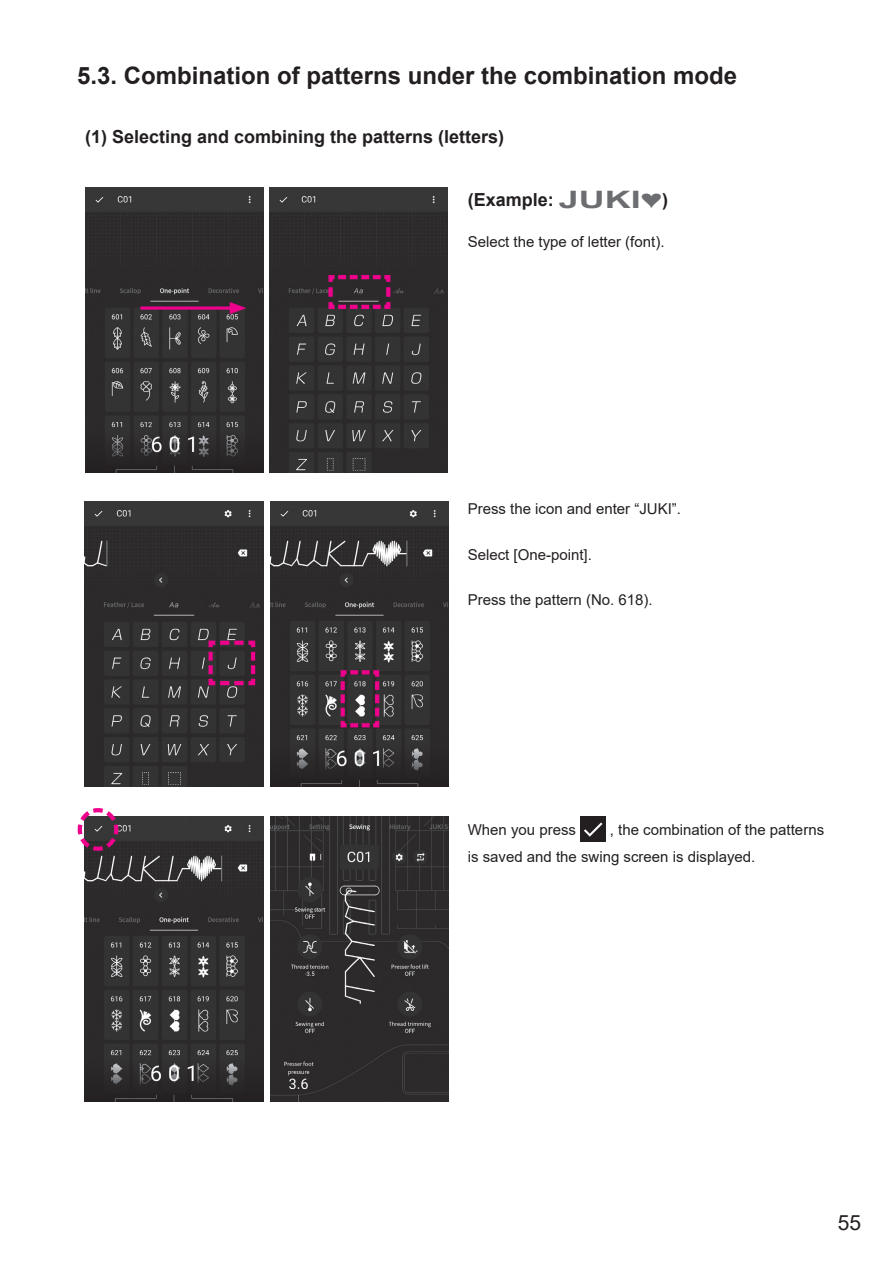
<style>
.page{position:relative;width:893px;height:1263px;background:#fff}
.page>*{position:absolute;margin:0;border:0;box-sizing:border-box;transform-origin:0 0}
.t1{font:700 24px "Arial";color:#231f20}
.t2{font:21px "Arial";color:#231f20}
.t3{font:700 18px "Arial";color:#231f20}
.t4{font:15px/27.8px "Arial";color:#231f20}
.s1{font-size:24px;color:#6c6d70}
</style>
<div class="page">
<img style="left:270px;top:187px;width:178px;height:285px">
<img style="left:85px;top:187px;width:178px;height:285px">
<svg style="left:140px;top:306px;width:90px;height:4px"></svg>
<svg style="left:230px;top:302px;width:16px;height:12px"></svg>
<svg style="left:326px;top:273px;width:67px;height:38px;background:#552541"></svg>
<div style="left:580px;top:816px;width:26px;height:26px;background:#231f20"></div>
<svg style="left:584px;top:822px;width:18px;height:15px"></svg>
<img style="left:270px;top:816px;width:179px;height:285px">
<img style="left:85px;top:816px;width:178px;height:285px">
<img style="left:270px;top:502px;width:179px;height:284px">
<img style="left:85px;top:502px;width:178px;height:284px">
<svg style="left:338px;top:668px;width:43px;height:61px;background:#61344f"></svg>
<svg style="left:206px;top:638px;width:51px;height:49px;background:#552843"></svg>
<svg style="left:77px;top:808px;width:43px;height:45px"></svg>
<h1 class="t1" style="left:77px;top:59px;width:662px">5.3. Combination of patterns under the combination mode</h1>
<p class="t3" style="left:85px;top:124px;width:421px">(1) Selecting and combining the patterns (letters)</p>
<p class="t3" style="left:468px;top:187px;width:202px">(Example: <span class="s1">JUKI♥</span>)</p>
<p class="t4" style="left:468px;top:228px;width:198px">Select the type of letter (font).</p>
<p class="t4" style="left:468px;top:495px;width:215px">Press the icon and enter “JUKI”.</p>
<p class="t4" style="left:468px;top:540px;width:126px">Select [One-point].</p>
<p class="t4" style="left:468px;top:585px;width:187px">Press the pattern (No. 618).</p>
<p class="t4" style="left:468px;top:815px;width:358px;text-indent:142px">, the combination of the patterns is saved and the swing screen is displayed.</p>
<p class="t4" style="left:468px;top:815px;width:110px">When you press</p>
<h2 class="t2" style="left:838px;top:1208px;width:25px">55</h2>
</div>
